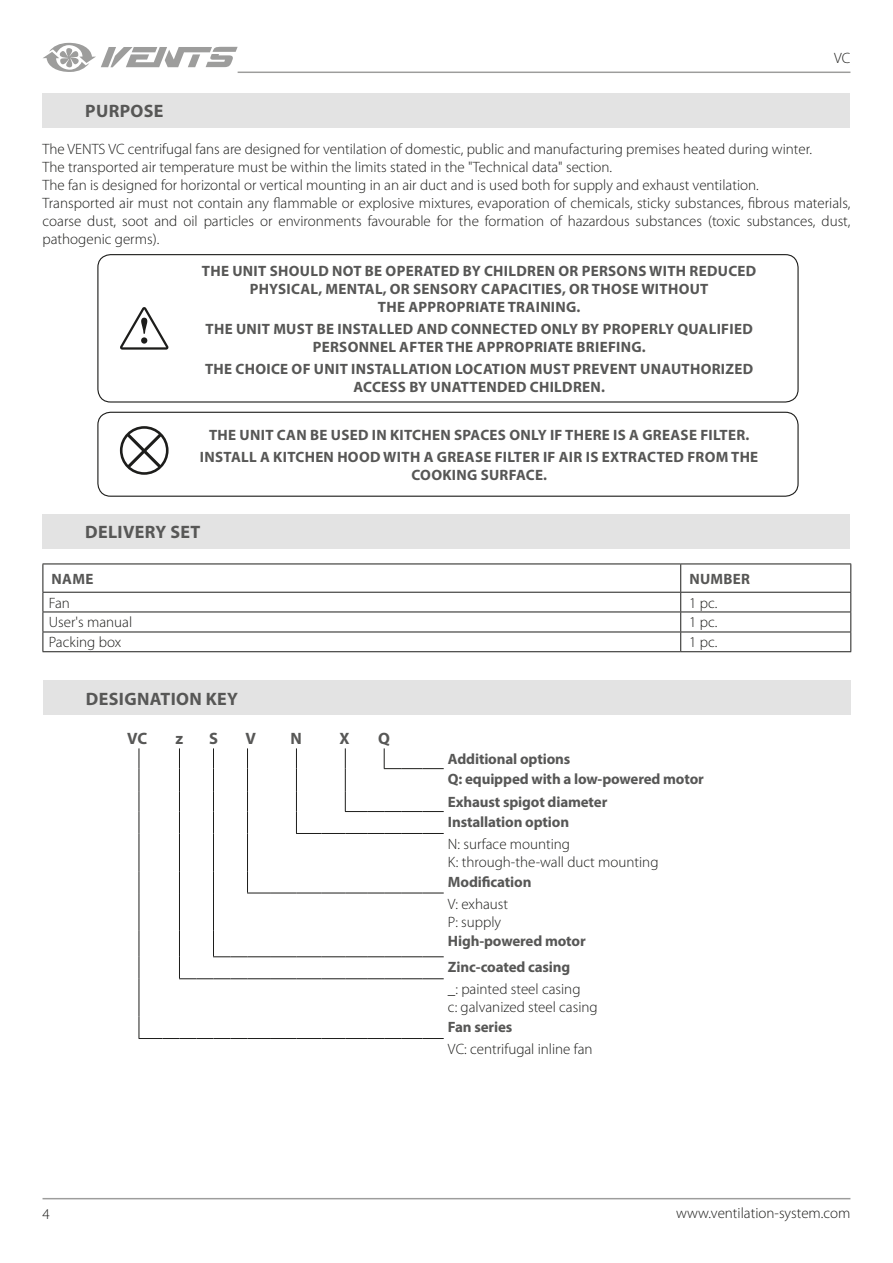
<style>
.page{position:relative;width:893px;height:1263px;background:#fff}
.page>*{position:absolute;margin:0;border:0;box-sizing:border-box;transform-origin:0 0}
.t1{font:700 18px "Myriad Pro";letter-spacing:.02em;color:#575756}
.t2{font:700 16.5px "Myriad Pro";color:#575756}
.t3{font:300 15px/18px "Myriad Pro";color:#1d1d1b}
.t4{font:700 15px/18px "Myriad Pro";letter-spacing:.02em;color:#575756;text-align:center}
.t5{font:700 15px/20.2px "Myriad Pro";letter-spacing:-.01em;color:#575756}
</style>
<div class="page">
<hr style="left:43px;top:1198px;width:807px;height:1px;background:#9d9d9c">
<hr style="left:238px;top:72px;width:612px;height:1px;background:#9d9d9c">
<svg style="left:43px;top:43px;width:195px;height:29px"></svg>
<div style="left:43px;top:94px;width:807px;height:34px;background:#e3e3e3"></div>
<div style="left:97px;top:254px;width:702px;height:149px;border:1px solid #1d1d1b;border-radius:13px"></div>
<div style="left:97px;top:412px;width:702px;height:85px;border:1px solid #1d1d1b;border-radius:13px"></div>
<svg style="left:120px;top:307px;width:49px;height:43px"></svg>
<svg style="left:120px;top:426px;width:49px;height:49px"></svg>
<hr style="left:43px;top:564px;width:638px;height:1px;background:#1d1d1b">
<hr style="left:681px;top:564px;width:170px;height:1px;background:#1d1d1b">
<hr style="left:43px;top:592px;width:638px;height:1px;background:#1d1d1b">
<hr style="left:681px;top:592px;width:170px;height:1px;background:#1d1d1b">
<hr style="left:43px;top:612px;width:638px;height:1px;background:#1d1d1b">
<hr style="left:681px;top:612px;width:170px;height:1px;background:#1d1d1b">
<hr style="left:43px;top:632px;width:638px;height:1px;background:#1d1d1b">
<svg style="left:43px;top:564px;width:1px;height:87px"></svg>
<hr style="left:681px;top:632px;width:170px;height:1px;background:#1d1d1b">
<svg style="left:680px;top:564px;width:1px;height:87px"></svg>
<svg style="left:850px;top:564px;width:1px;height:87px"></svg>
<hr style="left:43px;top:651px;width:638px;height:1px;background:#1d1d1b">
<hr style="left:681px;top:651px;width:170px;height:1px;background:#1d1d1b">
<div style="left:43px;top:681px;width:808px;height:34px;background:#e3e3e3"></div>
<svg style="left:247px;top:748px;width:1px;height:85px"></svg>
<hr style="left:247px;top:833px;width:1px;height:38px;background:#1d1d1b">
<svg style="left:139px;top:748px;width:1px;height:85px"></svg>
<hr style="left:139px;top:833px;width:1px;height:38px;background:#1d1d1b">
<svg style="left:139px;top:871px;width:1px;height:22px"></svg>
<hr style="left:139px;top:893px;width:1px;height:38px;background:#1d1d1b">
<svg style="left:139px;top:931px;width:1px;height:48px"></svg>
<hr style="left:139px;top:979px;width:1px;height:37px;background:#1d1d1b">
<svg style="left:139px;top:1016px;width:305px;height:23px"></svg>
<svg style="left:213px;top:748px;width:1px;height:85px"></svg>
<hr style="left:213px;top:833px;width:1px;height:38px;background:#1d1d1b">
<svg style="left:213px;top:871px;width:1px;height:22px"></svg>
<hr style="left:213px;top:893px;width:1px;height:38px;background:#1d1d1b">
<svg style="left:247px;top:871px;width:197px;height:23px"></svg>
<svg style="left:296px;top:748px;width:148px;height:86px"></svg>
<svg style="left:179px;top:748px;width:1px;height:85px"></svg>
<hr style="left:179px;top:833px;width:1px;height:38px;background:#1d1d1b">
<svg style="left:179px;top:871px;width:1px;height:22px"></svg>
<hr style="left:179px;top:893px;width:1px;height:38px;background:#1d1d1b">
<svg style="left:179px;top:931px;width:265px;height:48px"></svg>
<div style="left:43px;top:514px;width:807px;height:35px;background:#e3e3e3"></div>
<p class="t3" style="left:834px;top:49px;width:18px">VC</p>
<p class="t1" style="left:85px;top:99px;width:80px">PURPOSE</p>
<p class="t3" style="left:43px;top:140px;width:809px">The VENTS VC centrifugal fans are designed for ventilation of domestic, public and manufacturing premises heated during winter.<br>The transported air temperature must be within the limits stated in the "Technical data" section.<br>The fan is designed for horizontal or vertical mounting in an air duct and is used both for supply and exhaust ventilation.<br>Transported air must not contain any flammable or explosive mixtures, evaporation of chemicals, sticky substances, fibrous materials, coarse dust, soot and oil particles or environments favourable for the formation of hazardous substances (toxic substances, dust, pathogenic germs).</p>
<p class="t4" style="left:202px;top:261px;width:556px">THE UNIT SHOULD NOT BE OPERATED BY CHILDREN OR PERSONS WITH REDUCED<br>PHYSICAL, MENTAL, OR SENSORY CAPACITIES, OR THOSE WITHOUT<br>THE APPROPRIATE TRAINING.</p>
<p class="t4" style="left:206px;top:319px;width:549px">THE UNIT MUST BE INSTALLED AND CONNECTED ONLY BY PROPERLY QUALIFIED<br>PERSONNEL AFTER THE APPROPRIATE BRIEFING.</p>
<p class="t4" style="left:205px;top:360px;width:550px">THE CHOICE OF UNIT INSTALLATION LOCATION MUST PREVENT UNAUTHORIZED<br>ACCESS BY UNATTENDED CHILDREN.</p>
<p class="t4" style="left:200px;top:423px;width:560px;line-height:22.2px">THE UNIT CAN BE USED IN KITCHEN SPACES ONLY IF THERE IS A GREASE FILTER.<br>INSTALL A KITCHEN HOOD WITH A GREASE FILTER IF AIR IS EXTRACTED FROM THE</p>
<p class="t4" style="left:411px;top:465px;width:137px">COOKING SURFACE.</p>
<p class="t1" style="left:85px;top:520px;width:117px">DELIVERY SET</p>
<p class="t4" style="left:52px;top:569px;width:43px">NAME</p>
<p class="t4" style="left:689px;top:569px;width:62px">NUMBER</p>
<p class="t3" style="left:49px;top:594px;width:23px">Fan</p>
<p class="t3" style="left:689px;top:594px;width:30px">1 pc.</p>
<p class="t3" style="left:49px;top:614px;width:85px">User's manual</p>
<p class="t3" style="left:689px;top:614px;width:30px">1 pc.</p>
<p class="t3" style="left:49px;top:634px;width:74px">Packing box</p>
<p class="t3" style="left:689px;top:634px;width:30px">1 pc.</p>
<p class="t1" style="left:86px;top:687px;width:154px">DESIGNATION KEY</p>
<p class="t2" style="left:127px;top:728px;width:22px">VC</p>
<p class="t2" style="left:176px;top:728px;width:9px">z</p>
<p class="t2" style="left:209px;top:728px;width:10px">S</p>
<p class="t2" style="left:245px;top:728px;width:12px">V</p>
<p class="t2" style="left:291px;top:728px;width:13px">N</p>
<p class="t2" style="left:339px;top:728px;width:12px">X</p>
<p class="t2" style="left:378px;top:728px;width:13px">Q</p>
<p class="t5" style="left:448px;top:748px;width:257px">Additional options<br>Q: equipped with a low-powered motor</p>
<p class="t5" style="left:448px;top:792px;width:161px;line-height:19.8px">Exhaust spigot diameter<br>Installation option</p>
<p class="t3" style="left:448px;top:835px;width:212px">N: surface mounting<br>K: through-the-wall duct mounting</p>
<p class="t5" style="left:448px;top:871px;width:85px">Modification</p>
<p class="t3" style="left:448px;top:895px;width:62px">V: exhaust<br>P: supply</p>
<p class="t5" style="left:448px;top:928px;width:139px;line-height:26px">High-powered motor<br>Zinc-coated casing</p>
<p class="t3" style="left:448px;top:980px;width:151px">_: painted steel casing<br>c: galvanized steel casing</p>
<p class="t5" style="left:448px;top:1016px;width:66px">Fan series</p>
<p class="t3" style="left:448px;top:1040px;width:146px">VC: centrifugal inline fan</p>
<p class="t3" style="left:43px;top:1205px;width:9px">4</p>
<p class="t3" style="left:676px;top:1204px;width:176px">www.ventilation-system.com</p>
</div>
